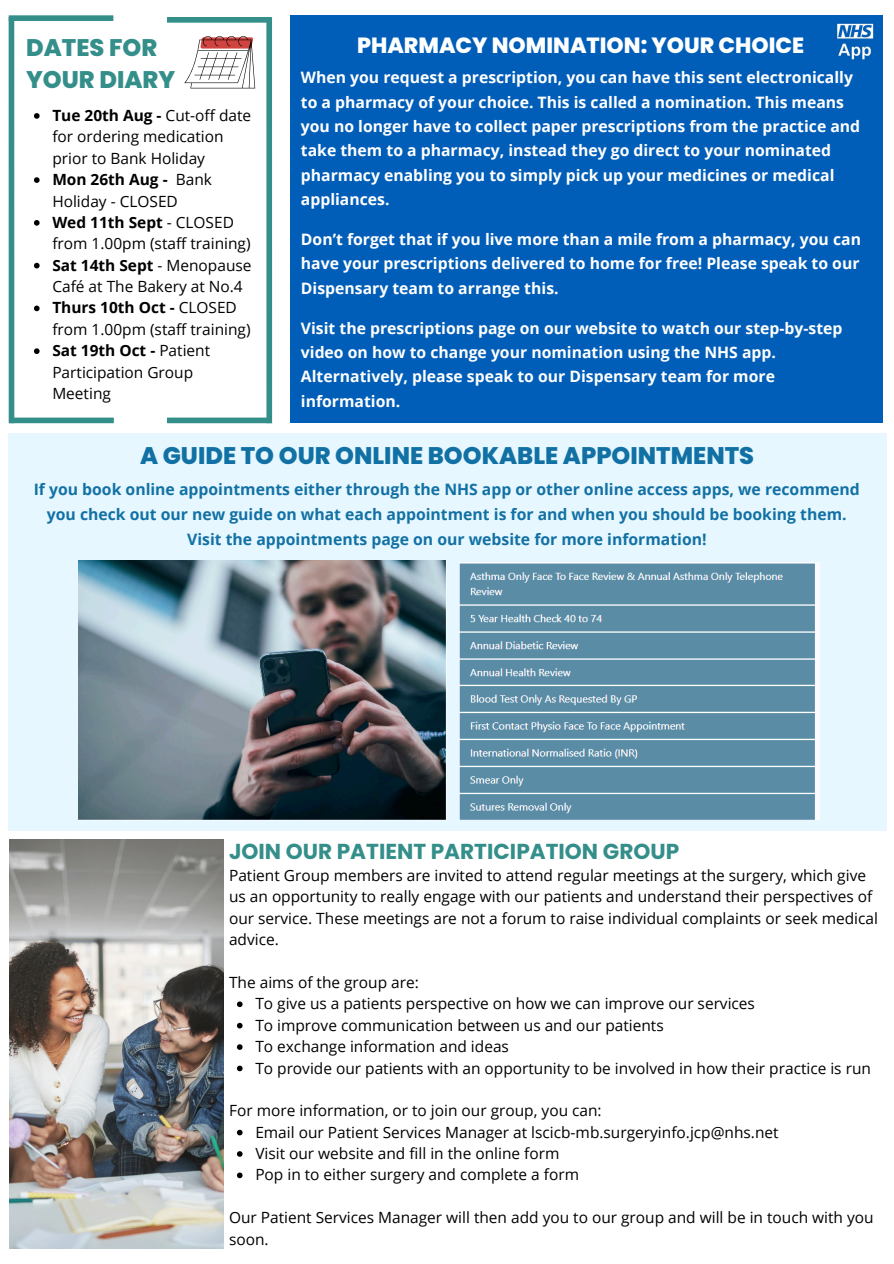
<style>
.page{position:relative;width:894px;height:1264px;background:#fff}
.page>*{position:absolute;margin:0;border:0;box-sizing:border-box;transform-origin:0 0}
.t1{font:800 24px "Poppins";color:#1271a4}
.t2{font:800 24px/32.7px "Poppins";color:#348e8a}
.t3{font:800 21.9px "Poppins";color:#fff}
.t4{font:700 21.6px "Poppins";color:#348e8a}
.t5{font:700 15.75px/24.5px "Open Sans";color:#fff}
.t6{font:700 15.75px/24.8px "Open Sans";color:#1271a4;text-align:center}
.t7{font:15.45px/21.3px "Open Sans";color:#000}
.t8{font:700 15.45px "Open Sans";color:#000}
.s1{font-weight:700}
.s2{font-weight:400}
</style>
<div class="page">
<div style="left:8px;top:433px;width:878px;height:397px;background:#e6f7ff"></div>
<div style="left:290px;top:16px;width:591px;height:407px;background:#005eb8"></div>
<img style="left:9px;top:839px;width:214px;height:409px">
<img style="left:79px;top:560px;width:367px;height:260px">
<img style="left:837px;top:23px;width:37px;height:37px">
<div style="left:9px;top:15px;width:104px;height:6px;background:#348e8a"></div>
<div style="left:9px;top:417px;width:105px;height:6px;background:#348e8a"></div>
<div style="left:9px;top:17px;width:5px;height:406px;background:#348e8a"></div>
<div style="left:167px;top:17px;width:104px;height:6px;background:#348e8a"></div>
<div style="left:167px;top:417px;width:104px;height:6px;background:#348e8a"></div>
<div style="left:266px;top:17px;width:6px;height:406px;background:#348e8a"></div>
<svg style="left:237px;top:1001px;width:5px;height:6px"></svg>
<svg style="left:237px;top:1022px;width:5px;height:6px"></svg>
<svg style="left:237px;top:1044px;width:5px;height:5px"></svg>
<svg style="left:237px;top:1065px;width:5px;height:6px"></svg>
<svg style="left:237px;top:1129px;width:5px;height:6px"></svg>
<svg style="left:237px;top:1151px;width:5px;height:5px"></svg>
<svg style="left:237px;top:1172px;width:5px;height:6px"></svg>
<svg style="left:34px;top:113px;width:6px;height:6px"></svg>
<svg style="left:34px;top:177px;width:6px;height:6px"></svg>
<svg style="left:34px;top:220px;width:6px;height:6px"></svg>
<svg style="left:34px;top:263px;width:6px;height:5px"></svg>
<svg style="left:34px;top:305px;width:6px;height:6px"></svg>
<svg style="left:34px;top:348px;width:6px;height:6px"></svg>
<svg style="left:184px;top:36px;width:71px;height:52px"></svg>
<img style="left:460px;top:562px;width:358px;height:258px">
<p class="t3" style="left:357px;top:29px;width:448px">PHARMACY NOMINATION: YOUR CHOICE</p>
<p class="t2" style="left:26px;top:31px;width:151px">DATES FOR<br>YOUR DIARY</p>
<h2 class="t5" style="left:301px;top:65px;width:560px">When you request a prescription, you can have this sent electronically to a pharmacy of your choice. This is called a nomination. This means you no longer have to collect paper prescriptions from the practice and take them to a pharmacy, instead they go direct to your nominated pharmacy enabling you to simply pick up your medicines or medical appliances.</h2>
<p class="t5" style="left:301px;top:227px;width:561px;text-align:justify">Don’t forget that if you live more than a mile from a pharmacy, you can have your prescriptions delivered to home for free! Please speak to our Dispensary team to arrange this.</p>
<p class="t5" style="left:301px;top:315px;width:543px">Visit the prescriptions page on our website to watch our step-by-step video on how to change your nomination using the NHS app.<br>Alternatively, please speak to our Dispensary team for more information.</p>
<h1 class="t1" style="left:140px;top:439px;width:615px">A GUIDE TO OUR ONLINE BOOKABLE APPOINTMENTS</h1>
<p class="t6" style="left:34px;top:477px;width:827px">If you book online appointments either through the NHS app or other online access apps, we recommend you check out our new guide on what each appointment is for and when you should be booking them.<br>Visit the appointments page on our website for more information!</p>
<p class="t7" style="left:52px;top:104px;width:200px"><span class="s1">Tue 20th Aug -</span> Cut-off date for ordering medication prior to Bank Holiday</p>
<p class="t8" style="left:52px;top:169px;width:161px">Mon 26th Aug - <span class="s2">Bank</span></p>
<p class="t7" style="left:52px;top:190px;width:200px">Holiday - CLOSED<br><span class="s1">Wed 11th Sept</span> - CLOSED from 1.00pm (staff training)</p>
<p class="t7" style="left:52px;top:254px;width:201px"><span class="s1">Sat 14th Sept</span> - Menopause<br>Café at The Bakery at No.4</p>
<p class="t7" style="left:52px;top:297px;width:200px"><span class="s1">Thurs 10th Oct -</span> CLOSED from 1.00pm (staff training)</p>
<p class="t7" style="left:52px;top:339px;width:159px"><span class="s1">Sat 19th Oct -</span> Patient<br>Participation Group<br>Meeting</p>
<p class="t4" style="left:229px;top:836px;width:451px">JOIN OUR PATIENT PARTICIPATION GROUP</p>
<p class="t7" style="left:229px;top:864px;width:650px">Patient Group members are invited to attend regular meetings at the surgery, which give us an opportunity to really engage with our patients and understand their perspectives of our service. These meetings are not a forum to raise individual complaints or seek medical advice.</p>
<p class="t7" style="left:229px;top:971px;width:191px">The aims of the group are:</p>
<p class="t7" style="left:255px;top:992px;width:501px">To give us a patients perspective on how we can improve our services</p>
<p class="t7" style="left:255px;top:1014px;width:410px">To improve communication between us and our patients</p>
<p class="t7" style="left:255px;top:1035px;width:255px">To exchange information and ideas</p>
<h1 class="t7" style="left:255px;top:1056px;width:617px">To provide our patients with an opportunity to be involved in how their practice is run</h1>
<p class="t7" style="left:229px;top:1099px;width:374px">For more information, or to join our group, you can:</p>
<h2 class="t7" style="left:255px;top:1120px;width:524px">Email our Patient Services Manager at lscicb-mb.surgeryinfo.jcp@nhs.net</h2>
<h2 class="t7" style="left:255px;top:1142px;width:305px">Visit our website and fill in the online form</h2>
<h2 class="t7" style="left:255px;top:1163px;width:325px">Pop in to either surgery and complete a form</h2>
<h1 class="t7" style="left:229px;top:1206px;width:646px">Our Patient Services Manager will then add you to our group and will be in touch with you soon.</h1>
</div>
